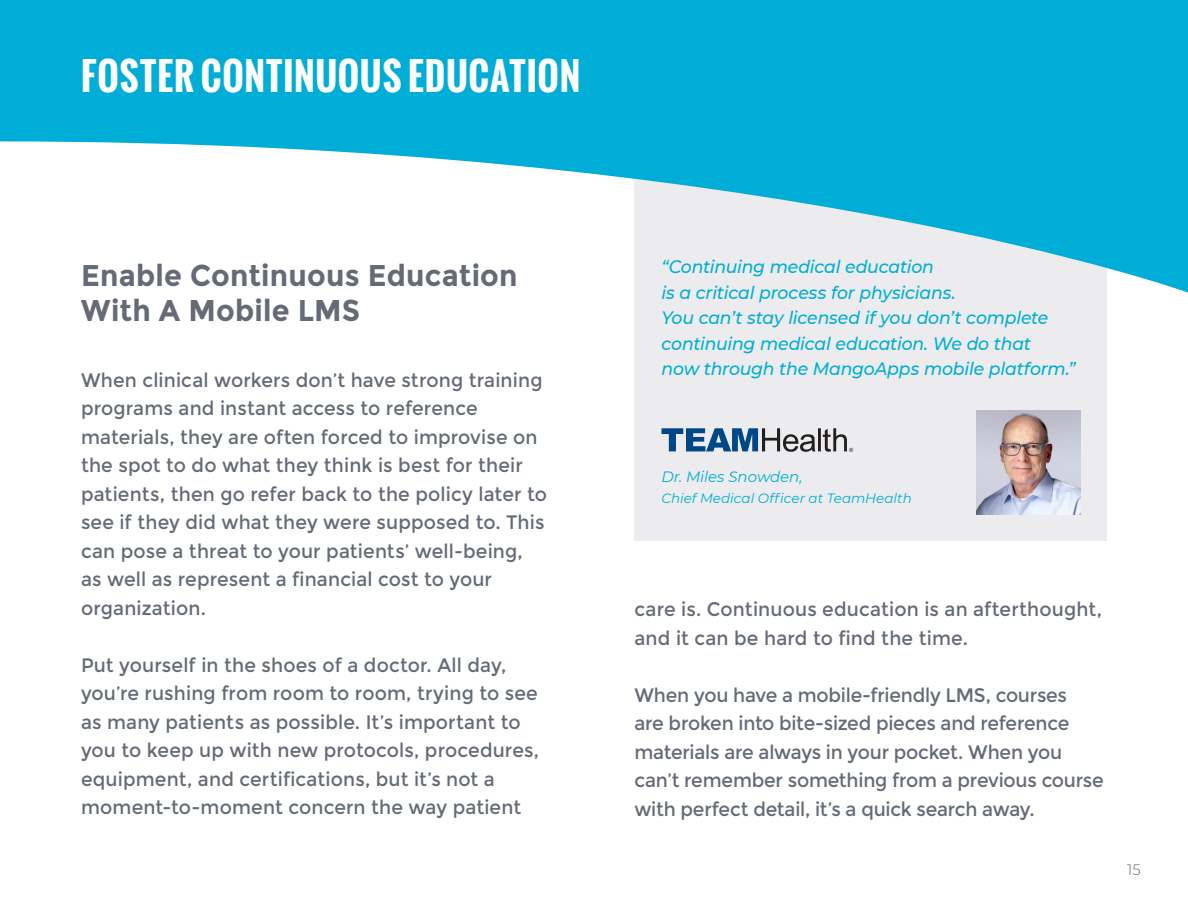
<style>
.page{position:relative;width:1188px;height:918px;background:#fff}
.page>*{position:absolute;margin:0;border:0;box-sizing:border-box;transform-origin:0 0}
.t1{font:700 37.5px "Oswald";letter-spacing:.02em;color:#fff;scale:.96 1}
.t2{font:700 30px "Montserrat";letter-spacing:.005em;color:#646b76;scale:.96 1}
.t3{font:19.5px/28.5px "Montserrat";letter-spacing:.005em;color:#646b76;scale:.96 1}
.t4{font:19.5px/28.5px "Montserrat";letter-spacing:-.015em;color:#646b76;scale:.96 1}
.t5{font:italic 500 18px/25.5px "Montserrat";letter-spacing:-.015em;color:#00aed7;scale:.96 1}
.t6{font:italic 15px "Montserrat";letter-spacing:-.005em;color:#00aed7}
.t7{font:300 15px "Montserrat";color:#646b76}
.t8{font:italic 13.5px "Montserrat";color:#00aed7}
</style>
<div class="page">
<div style="left:634px;top:172px;width:473px;height:369px;background:#ececee"></div>
<svg style="left:0;top:0;width:1188px;height:292px;fill:#00add6"></svg>
<img style="left:977px;top:411px;width:103px;height:103px">
<svg style="left:662px;top:428px;width:191px;height:24px"></svg>
<p class="t1" style="left:81px;top:48px;width:522px">FOSTER CONTINUOUS EDUCATION</p>
<p class="t2" style="left:81px;top:258px;width:456px">Enable Continuous Education</p>
<p class="t2" style="left:81px;top:292px;width:292px">With A Mobile LMS</p>
<p class="t3" style="left:81px;top:366px;width:487px">When clinical workers don’t have strong training programs and instant access to reference materials, they are often forced to improvise on the spot to do what they think is best for their patients, then go refer back to the policy later to see if they did what they were supposed to. This can pose a threat to your patients’ well-being, as well as represent a financial cost to your organization.</p>
<p class="t3" style="left:81px;top:651px;width:479px">Put yourself in the shoes of a doctor. All day, you’re rushing from room to room, trying to see as many patients as possible. It’s important to you to keep up with new protocols, procedures, equipment, and certifications, but it’s not a moment-to-moment concern the way patient</p>
<p class="t5" style="left:662px;top:254px;width:285px">“Continuing medical education</p>
<p class="t5" style="left:662px;top:279px;width:308px">is a critical process for physicians.</p>
<p class="t5" style="left:662px;top:305px;width:405px">You can’t stay licensed if you don’t complete continuing medical education. We do that</p>
<p class="t5" style="left:662px;top:356px;width:433px">now through the MangoApps mobile platform.”</p>
<p class="t6" style="left:662px;top:466px;width:143px">Dr. Miles Snowden,</p>
<p class="t8" style="left:662px;top:489px;width:252px">Chief Medical Officer at TeamHealth</p>
<p class="t3" style="left:634px;top:595px;width:489px">care is. Continuous education is an afterthought, and it can be hard to find the time.</p>
<p class="t4" style="left:634px;top:681px;width:490px">When you have a mobile-friendly LMS, courses<br>are broken into bite-sized pieces and reference materials are always in your pocket. When you can’t remember something from a previous course with perfect detail, it’s a quick search away.</p>
<p class="t7" style="left:1127px;top:860px;width:15px">15</p>
</div>
